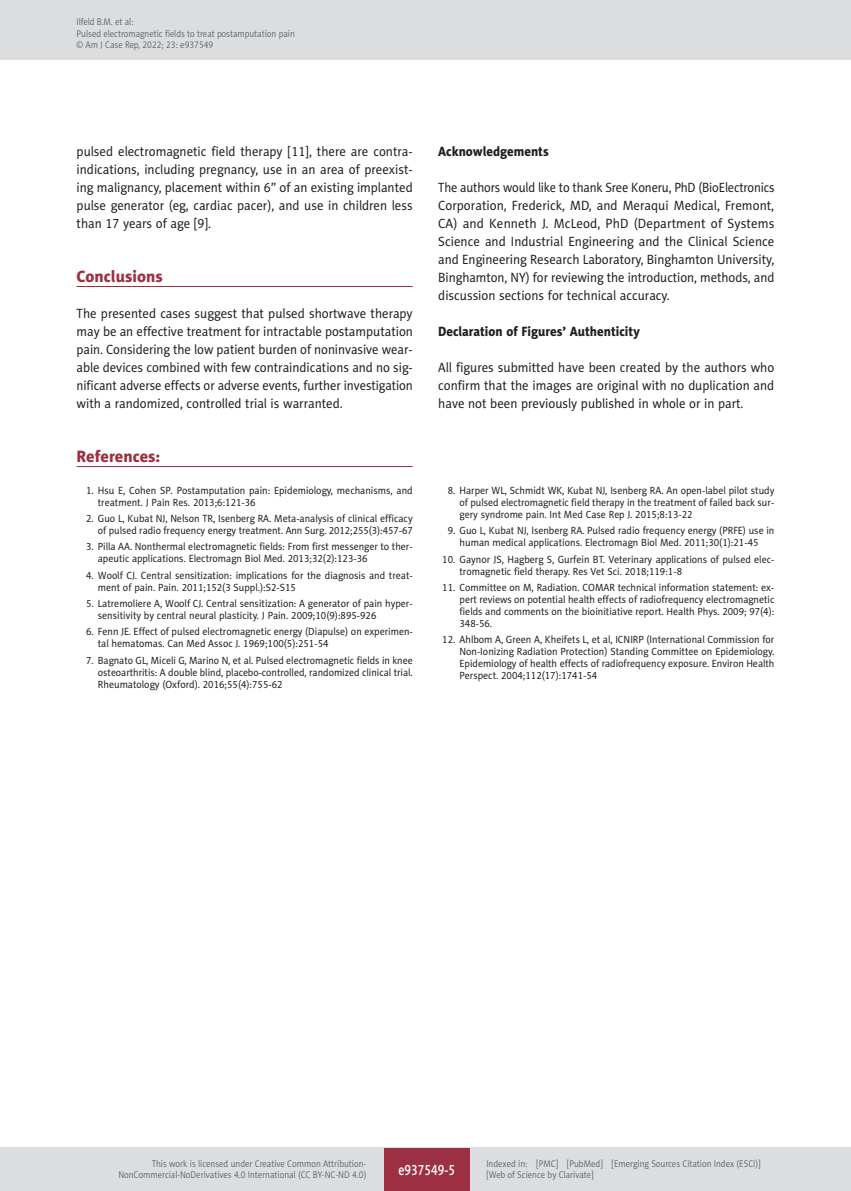
<style>
.page{position:relative;width:851px;height:1191px;background:#fff}
.page>*{position:absolute;margin:0;border:0;box-sizing:border-box;transform-origin:0 0}
.AJCR_Headline_1{font:16.5px "Naomi Sans EFN Heavy";color:#9d2f42}
.AJCR_Referencje_Tytu{font:16.5px "Naomi Sans EFN Heavy";color:#9d2f42}
.t1{font:15px "Naomi Sans EFN Medium";color:#fff;scale:.8 1}
.AJCR_Body{font:13.5px/18px "Naomi Sans EFN";color:#231f20;text-align:justify;scale:.95 1}
.AJCR_Body-2{font:13.5px/18px "Naomi Sans EFN";color:#231f20;text-align:justify;scale:.92 1}
.AJCR_Headline_2{font:13.5px "Naomi Sans EFN Heavy";color:#231f20;scale:.95 1}
.AJCR_Referencje_punk{font:10.5px/12px "Naomi Sans EFN";color:#231f20;scale:.95 1}
.AJCR_Referencje_punk-2{font:10.5px/12px "Naomi Sans EFN";color:#231f20;text-align:justify;scale:.94 1}
.t2{font:9.75px/11.2px "Naomi Sans EFN Light";color:#57585a;scale:.9 1}
</style>
<div class="page">
<hr style="left:77px;top:286px;width:335px;height:1px;background:#9d2f42">
<hr style="left:77px;top:466px;width:335px;height:1px;background:#9d2f42">
<div style="left:0;top:0;width:850px;height:60px;background:#dcdddf"></div>
<div style="left:0;top:1148px;width:850px;height:43px;background:#dcdddf"></div>
<div style="left:384px;top:1147px;width:85px;height:43px;background:#9d2f42"></div>
<p class="t2" style="left:77px;top:16px;width:244px">Ilfeld B.M. et al:<br>Pulsed electromagnetic fields to treat postamputation pain © Am J Case Rep, 2022; 23: e937549</p>
<p class="AJCR_Body" style="left:77px;top:142px;width:355px">pulsed electromagnetic field therapy [11], there are contra&shy;indications, including pregnancy, use in an area of preexist&shy;ing malignancy, placement within 6” of an existing implanted pulse generator (eg, cardiac pacer), and use in children less than 17 years of age [9].</p>
<p class="AJCR_Headline_1" style="left:77px;top:266px;width:88px">Conclusions</p>
<p class="AJCR_Body" style="left:77px;top:304px;width:355px">The presented cases suggest that pulsed shortwave therapy may be an effective treatment for intractable postamputation pain. Considering the low patient burden of noninvasive wear&shy;able devices combined with few contraindications and no sig&shy;nificant adverse effects or adverse events, further investigation with a randomized, controlled trial is warranted.</p>
<p class="AJCR_Referencje_Tytu" style="left:77px;top:446px;width:85px">References:</p>
<p class="AJCR_Referencje_punk" style="left:98px;top:484px;width:333px;text-indent:-12px">1. Hsu E, Cohen SP. Postamputation pain: Epidemiology, mechanisms, and treatment. J Pain Res. 2013;6:121-36</p>
<p class="AJCR_Referencje_punk" style="left:86px;top:513px;width:345px;text-align:right">2. Guo L, Kubat NJ, Nelson TR, Isenberg RA. Meta-analysis of clinical efficacy of pulsed radio frequency energy treatment. Ann Surg. 2012;255(3):457-67</p>
<p class="AJCR_Referencje_punk" style="left:98px;top:541px;width:333px;text-indent:-12px">3. Pilla AA. Nonthermal electromagnetic fields: From first messenger to ther&shy;apeutic applications. Electromagn Biol Med. 2013;32(2):123-36</p>
<p class="AJCR_Referencje_punk" style="left:98px;top:569px;width:333px;text-indent:-12px">4. Woolf CJ. Central sensitization: implications for the diagnosis and treat&shy;ment of pain. Pain. 2011;152(3 Suppl.):S2-S15</p>
<p class="AJCR_Referencje_punk" style="left:98px;top:597px;width:333px;text-indent:-12px">5. Latremoliere A, Woolf CJ. Central sensitization: A generator of pain hyper&shy;sensitivity by central neural plasticity. J Pain. 2009;10(9):895-926</p>
<p class="AJCR_Referencje_punk" style="left:98px;top:626px;width:333px;text-indent:-12px">6. Fenn JE. Effect of pulsed electromagnetic energy (Diapulse) on experimen&shy;tal hematomas. Can Med Assoc J. 1969;100(5):251-54</p>
<p class="AJCR_Referencje_punk-2" style="left:98px;top:654px;width:336px;text-indent:-12px">7. Bagnato GL, Miceli G, Marino N, et al. Pulsed electromagnetic fields in knee osteoarthritis: A double blind, placebo-controlled, randomized clinical trial.<br>Rheumatology (Oxford). 2016;55(4):755-62</p>
<p class="AJCR_Headline_2" style="left:438px;top:143px;width:118px">Acknowledgements</p>
<p class="AJCR_Body-2" style="left:438px;top:178px;width:367px">The authors would like to thank Sree Koneru, PhD (BioElectronics Corporation, Frederick, MD, and Meraqui Medical, Fremont, CA) and Kenneth J. McLeod, PhD (Department of Systems Science and Industrial Engineering and the Clinical Science and Engineering Research Laboratory, Binghamton University, Binghamton, NY) for reviewing the introduction, methods, and discussion sections for technical accuracy.</p>
<p class="AJCR_Headline_2" style="left:438px;top:323px;width:214px">Declaration of Figures’ Authenticity</p>
<p class="AJCR_Body" style="left:438px;top:358px;width:355px">All figures submitted have been created by the authors who confirm that the images are original with no duplication and have not been previously published in whole or in part.</p>
<p class="AJCR_Referencje_punk" style="left:459px;top:484px;width:333px;text-align:justify;text-indent:-12px">8. Harper WL, Schmidt WK, Kubat NJ, Isenberg RA. An open-label pilot study of pulsed electromagnetic field therapy in the treatment of failed back sur&shy;gery syndrome pain. Int Med Case Rep J. 2015;8:13-22</p>
<p class="AJCR_Referencje_punk" style="left:447px;top:525px;width:345px;text-align:center">9. Guo L, Kubat NJ, Isenberg RA. Pulsed radio frequency energy (PRFE) use in human medical applications. Electromagn Biol Med. 2011;30(1):21-45</p>
<p class="AJCR_Referencje_punk" style="left:459px;top:553px;width:333px;text-indent:-17px">10. Gaynor JS, Hagberg S, Gurfein BT. Veterinary applications of pulsed elec&shy;tromagnetic field therapy. Res Vet Sci. 2018;119:1-8</p>
<p class="AJCR_Referencje_punk" style="left:459px;top:581px;width:333px;text-align:justify;text-indent:-17px">11. Committee on M, Radiation. COMAR technical information statement: ex&shy;pert reviews on potential health effects of radiofrequency electromagnetic fields and comments on the bioinitiative report. Health Phys. 2009; 97(4):<br>348-56.</p>
<p class="AJCR_Referencje_punk" style="left:459px;top:633px;width:333px;text-align:justify;text-indent:-17px">12. Ahlbom A, Green A, Kheifets L, et al, ICNIRP (International Commission for Non-Ionizing Radiation Protection) Standing Committee on Epidemiology.<br>Epidemiology of health effects of radiofrequency exposure. Environ Health Perspect. 2004;112(17):1741-54</p>
<p class="t2" style="left:118px;top:1158px;width:277px;text-align:right">This work is licensed under Creative Common Attribution-<br>NonCommercial-NoDerivatives 4.0 International (CC BY-NC-ND 4.0)</p>
<h2 class="t1" style="left:398px;top:1160px;width:72px">e937549-5</h2>
<p class="t2" style="left:486px;top:1158px;width:306px">Indexed in: [PMC] [PubMed] [Emerging Sources Citation Index (ESCI)] [Web of Science by Clarivate]</p>
</div>
